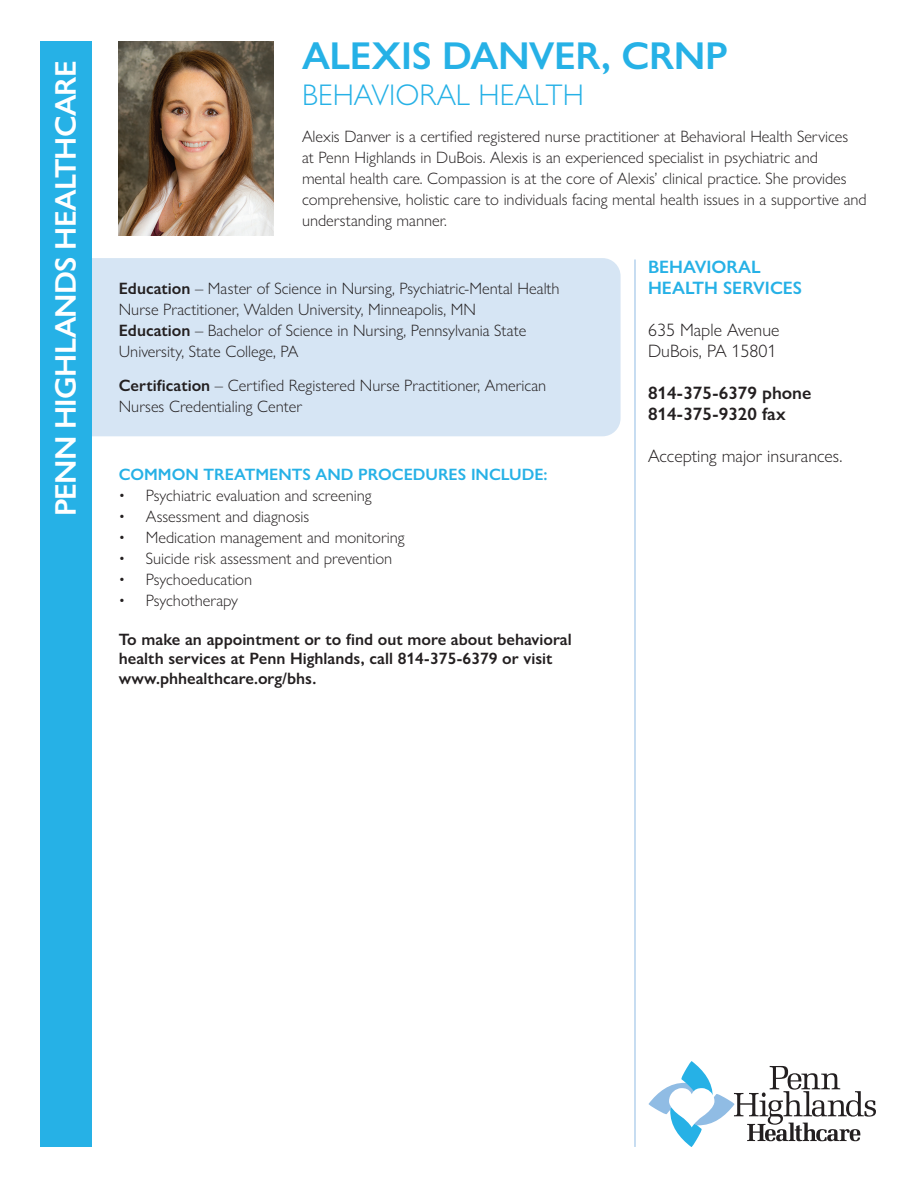
<style>
.page{position:relative;width:918px;height:1188px;background:#fff}
.page>*{position:absolute;margin:0;border:0;box-sizing:border-box;transform-origin:0 0}
.t1{font:600 39px "Gill Sans Nova";letter-spacing:-.01em;color:#26b1e6}
.t2{font:600 30px "Gill Sans Nova";letter-spacing:-.025em;color:#fff}
.t3{font:300 30px "Gill Sans Nova";color:#26b1e6}
.t4{font:300 18px "Gill Sans Nova";color:#231f20}
.t5{font:600 18px "Gill Sans Nova";color:#231f20}
.t6{font:600 18px/21px "Gill Sans Nova";color:#26b1e6}
.t7{font:300 16.5px/21px "Gill Sans Nova";color:#231f20}
.t8{font:600 16.5px/19.5px "Gill Sans Nova";color:#231f20}
.t9{font:600 16.5px "Gill Sans Nova";color:#26b1e6}
.s1{font-weight:600}
</style>
<div class="page">
<img style="left:119px;top:41px;width:154px;height:194px">
<div style="left:59px;top:258px;width:562px;height:178px;background:#d6e5f4;border-radius:18px"></div>
<div style="left:41px;top:41px;width:51px;height:1106px;background:#26b1e6"></div>
<hr style="left:635px;top:260px;width:1px;height:887px;background:#90bce4">
<svg style="left:648px;top:1061px;width:228px;height:86px"></svg>
<p class="t2" style="left:47px;top:516px;width:457px;rotate:-90deg">PENN HIGHLANDS HEALTHCARE</p>
<p class="t1" style="left:302px;top:32px;width:427px">ALEXIS DANVER, CRNP</p>
<p class="t3" style="left:302px;top:77px;width:283px">BEHAVIORAL HEALTH</p>
<p class="t7" style="left:302px;top:125px;width:566px">Alexis Danver is a certified registered nurse practitioner at Behavioral Health Services<br>at Penn Highlands in DuBois. Alexis is an experienced specialist in psychiatric and<br>mental health care. Compassion is at the core of Alexis’ clinical practice. She provides comprehensive, holistic care to individuals facing mental health issues in a supportive and understanding manner.</p>
<p class="t7" style="left:119px;top:278px;width:442px"><span class="s1">Education</span> – Master of Science in Nursing, Psychiatric-Mental Health Nurse Practitioner, Walden University, Minneapolis, MN<br><span class="s1">Education</span> – Bachelor of Science in Nursing, Pennsylvania State University, State College, PA</p>
<p class="t7" style="left:119px;top:375px;width:429px"><span class="s1">Certification</span> – Certified Registered Nurse Practitioner, American<br>Nurses Credentialing Center</p>
<p class="t9" style="left:119px;top:464px;width:430px">COMMON TREATMENTS AND PROCEDURES INCLUDE:</p>
<p class="t7" style="left:119px;top:484px;width:254px">• Psychiatric evaluation and screening</p>
<p class="t7" style="left:119px;top:505px;width:192px">• Assessment and diagnosis</p>
<p class="t7" style="left:119px;top:526px;width:287px">• Medication management and monitoring</p>
<p class="t7" style="left:119px;top:547px;width:275px">• Suicide risk assessment and prevention</p>
<p class="t7" style="left:119px;top:568px;width:135px">• Psychoeducation</p>
<p class="t7" style="left:119px;top:589px;width:121px">• Psychotherapy</p>
<p class="t8" style="left:119px;top:629px;width:455px">To make an appointment or to find out more about behavioral health services at Penn Highlands, call 814-375-6379 or visit www.phhealthcare.org/bhs.</p>
<p class="t6" style="left:648px;top:256px;width:156px">BEHAVIORAL<br>HEALTH SERVICES</p>
<p class="t4" style="left:648px;top:319px;width:133px">635 Maple Avenue</p>
<p class="t4" style="left:648px;top:340px;width:130px">DuBois, PA 15801</p>
<p class="t5" style="left:648px;top:381px;width:165px">814-375-6379 phone</p>
<p class="t5" style="left:648px;top:402px;width:139px">814-375-9320 fax</p>
<p class="t4" style="left:648px;top:445px;width:196px">Accepting major insurances.</p>
</div>
